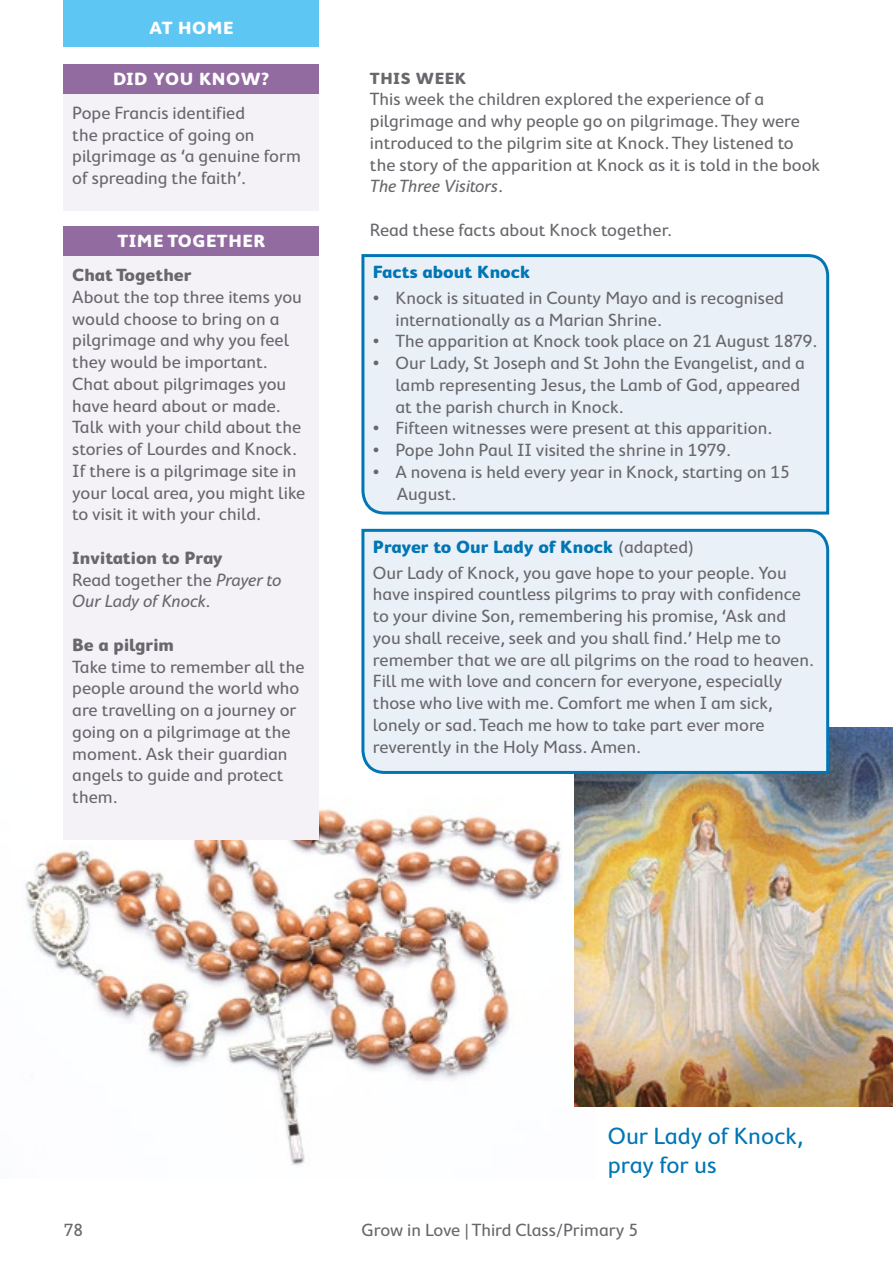
<style>
.page{position:relative;width:893px;height:1263px;background:#fff}
.page>*{position:absolute;margin:0;border:0;box-sizing:border-box;transform-origin:0 0}
.t1{font:24px/28.8px "Cambridge Round";color:#0076b4}
.t2{font:18px/21.8px "Cambridge Round";color:#68676c}
.t3{font:italic 18px/21.8px "Cambridge Round";color:#68676c}
.t4{font:700 18px "Cambridge Round";letter-spacing:.03em;color:#fff}
.t5{font:700 18px "Cambridge Round";color:#68676c}
.t6{font:700 18px "Cambridge Round";color:#0076b4}
.t7{font:700 16.5px "Cambridge Round";letter-spacing:.03em;color:#68676c}
.s1{font-weight:700;font-style:normal}
.s2{font-style:normal}
.s3{font-style:italic}
.s4{font-weight:700;color:#0076b4}
</style>
<div class="page">
<div style="left:64px;top:0;width:255px;height:47px;background:#5ec6f2"></div>
<img style="left:25px;top:773px;width:537px;height:392px">
<img style="left:574px;top:728px;width:319px;height:379px">
<div style="left:64px;top:226px;width:255px;height:614px;background:#f4f1f7"></div>
<div style="left:64px;top:64px;width:255px;height:146px;background:#f4f1f7"></div>
<div style="left:64px;top:226px;width:255px;height:30px;background:#926ba1"></div>
<div style="left:64px;top:64px;width:255px;height:30px;background:#926ba1"></div>
<div style="left:361px;top:254px;width:469px;height:261px;background:#eaf0f8"></div>
<div style="left:360px;top:528px;width:471px;height:247px;background:#eaf0f8"></div>
<p class="t4" style="left:149px;top:17px;width:86px">AT HOME</p>
<p class="t4" style="left:113px;top:68px;width:158px">DID YOU KNOW?</p>
<p class="t2" style="left:72px;top:102px;width:230px">Pope Francis identified<br>the practice of going on pilgrimage as ‘a genuine form of spreading the faith’.</p>
<p class="t4" style="left:117px;top:231px;width:149px">TIME TOGETHER</p>
<p class="t5" style="left:72px;top:265px;width:121px">Chat Together</p>
<p class="t2" style="left:72px;top:286px;width:235px">About the top three items you would choose to bring on a pilgrimage and why you feel they would be important.<br>Chat about pilgrimages you have heard about or made.<br>Talk with your child about the stories of Lourdes and Knock.<br>If there is a pilgrimage site in your local area, you might like to visit it with your child.</p>
<p class="t3" style="left:72px;top:547px;width:211px"><span class="s1">Invitation to Pray<br></span><span class="s2">Read together the</span> Prayer to<br>Our Lady of Knock<span class="s2">.</span></p>
<p class="t5" style="left:72px;top:634px;width:103px">Be a pilgrim</p>
<p class="t2" style="left:72px;top:655px;width:234px">Take time to remember all the people around the world who are travelling on a journey or going on a pilgrimage at the moment. Ask their guardian angels to guide and protect them.</p>
<p class="t7" style="left:370px;top:68px;width:98px">THIS WEEK</p>
<p class="t2" style="left:370px;top:88px;width:452px">This week the children explored the experience of a pilgrimage and why people go on pilgrimage. They were introduced to the pilgrim site at Knock. They listened to the story of the apparition at Knock as it is told in the book <span class="s3">The Three Visitors</span>.</p>
<p class="t2" style="left:370px;top:219px;width:303px">Read these facts about Knock together.</p>
<p class="t6" style="left:373px;top:261px;width:159px">Facts about Knock</p>
<p class="t2" style="left:395px;top:287px;width:390px;text-indent:-23px">• Knock is situated in County Mayo and is recognised internationally as a Marian Shrine.</p>
<p class="t2" style="left:373px;top:330px;width:445px">• The apparition at Knock took place on 21 August 1879.</p>
<p class="t2" style="left:395px;top:352px;width:411px;text-indent:-23px">• Our Lady, St Joseph and St John the Evangelist, and a lamb representing Jesus, the Lamb of God, appeared at the parish church in Knock.</p>
<p class="t2" style="left:373px;top:417px;width:400px">• Fifteen witnesses were present at this apparition.</p>
<p class="t2" style="left:373px;top:439px;width:359px">• Pope John Paul II visited the shrine in 1979.</p>
<p class="t2" style="left:397px;top:461px;width:394px;text-indent:-24px">• A novena is held every year in Knock, starting on 15<br>August.</p>
<p class="t2" style="left:373px;top:533px;width:415px;line-height:26px"><span class="s4">Prayer to Our Lady of Knock</span> (adapted)<br>Our Lady of Knock, you gave hope to your people. You</p>
<p class="t2" style="left:373px;top:583px;width:442px">have inspired countless pilgrims to pray with confidence to your divine Son, remembering his promise, ‘Ask and you shall receive, seek and you shall find.’ Help me to remember that we are all pilgrims on the road to heaven.<br>Fill me with love and concern for everyone, especially those who live with me. Comfort me when I am sick, lonely or sad. Teach me how to take part ever more reverently in the Holy Mass. Amen.</p>
<h1 class="t1" style="left:608px;top:1121px;width:197px">Our Lady of Knock, pray for us</h1>
<p class="t2" style="left:64px;top:1219px;width:21px">78</p>
<p class="t2" style="left:361px;top:1219px;width:278px">Grow in Love | Third Class/Primary 5</p>
</div>
